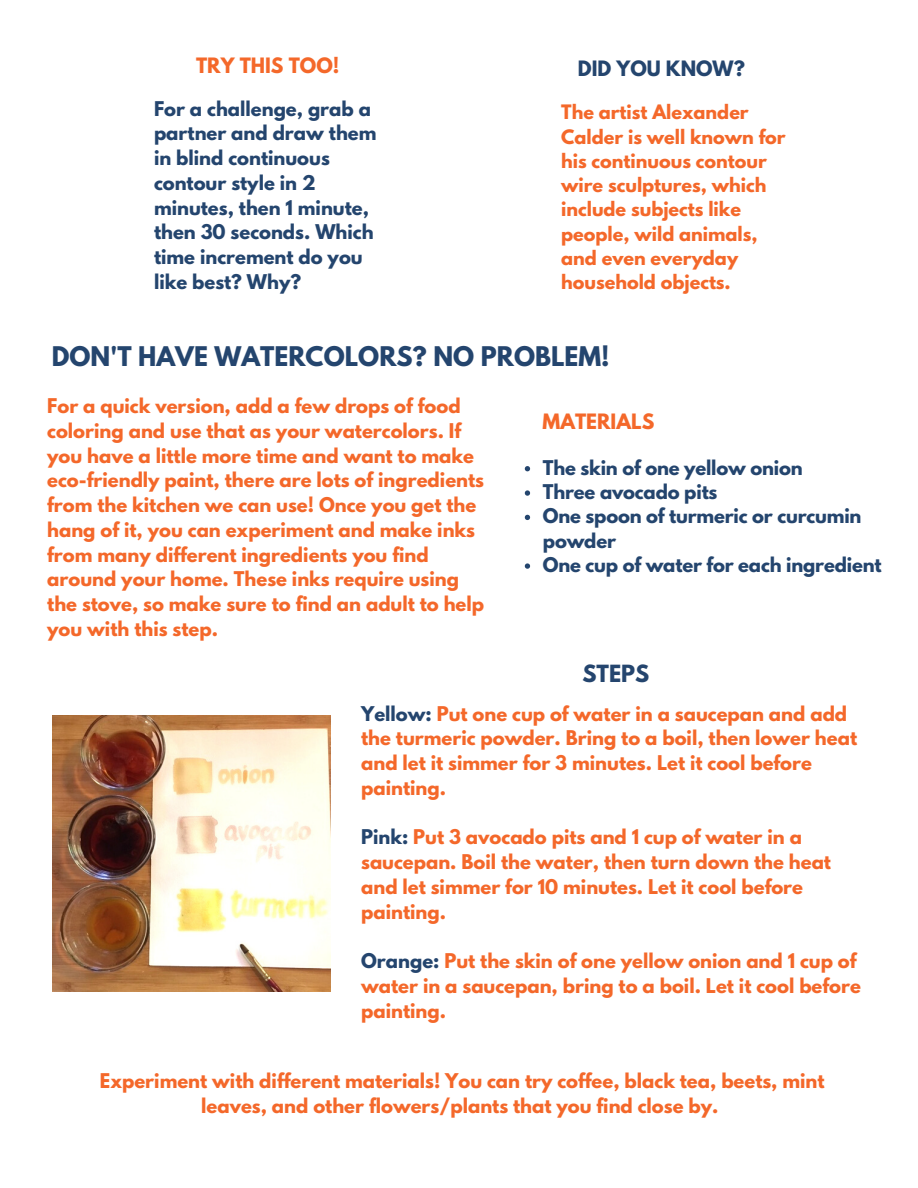
<style>
.page{position:relative;width:918px;height:1188px;background:#fff}
.page>*{position:absolute;margin:0;border:0;box-sizing:border-box;transform-origin:0 0}
.t1{font:700 24px "League Spartan";color:#24456e}
.t2{font:700 21px "League Spartan";color:#24456e}
.t3{font:700 18.75px "League Spartan";color:#f4682a}
.t4{font:700 18.75px "League Spartan";color:#24456e}
.t5{font:700 18px/24.8px "League Spartan";color:#f4682a}
.t6{font:700 18px/24.8px "League Spartan";color:#24456e}
.t7{font:700 17.7px/24.3px "League Spartan";color:#f4682a}
.s1{color:#24456e}
</style>
<div class="page">
<img style="left:53px;top:715px;width:278px;height:277px">
<svg style="left:525px;top:466px;width:5px;height:5px"></svg>
<svg style="left:525px;top:490px;width:5px;height:6px"></svg>
<svg style="left:525px;top:515px;width:5px;height:5px"></svg>
<svg style="left:525px;top:563px;width:5px;height:6px"></svg>
<p class="t3" style="left:196px;top:56px;width:145px">TRY THIS TOO!</p>
<p class="t6" style="left:154px;top:98px;width:224px">For a challenge, grab a partner and draw them in blind continuous contour style in 2 minutes, then 1 minute, then 30 seconds. Which time increment do you like best? Why?</p>
<p class="t4" style="left:578px;top:60px;width:168px">DID YOU KNOW?</p>
<p class="t7" style="left:561px;top:102px;width:226px">The artist Alexander<br>Calder is well known for his continuous contour wire sculptures, which include subjects like people, wild animals, and even everyday household objects.</p>
<h1 class="t1" style="left:52px;top:344px;width:559px">DON'T HAVE WATERCOLORS? NO PROBLEM!</h1>
<p class="t5" style="left:47px;top:396px;width:438px">For a quick version, add a few drops of food coloring and use that as your watercolors. If you have a little more time and want to make eco-friendly paint, there are lots of ingredients from the kitchen we can use! Once you get the hang of it, you can experiment and make inks from many different ingredients you find around your home. These inks require using the stove, so make sure to find an adult to help you with this step.</p>
<p class="t3" style="left:543px;top:413px;width:113px">MATERIALS</p>
<p class="t6" style="left:543px;top:457px;width:340px;line-height:24.3px">The skin of one yellow onion<br>Three avocado pits<br>One spoon of turmeric or curcumin powder<br>One cup of water for each ingredient</p>
<p class="t2" style="left:582px;top:663px;width:68px">STEPS</p>
<p class="t5" style="left:361px;top:703px;width:497px"><span class="s1">Yellow:</span> Put one cup of water in a saucepan and add the turmeric powder. Bring to a boil, then lower heat and let it simmer for 3 minutes. Let it cool before painting.</p>
<p class="t5" style="left:361px;top:827px;width:471px"><span class="s1">Pink:</span> Put 3 avocado pits and 1 cup of water in a saucepan. Boil the water, then turn down the heat and let simmer for 10 minutes. Let it cool before painting.</p>
<p class="t5" style="left:361px;top:951px;width:501px"><span class="s1">Orange:</span> Put the skin of one yellow onion and 1 cup of water in a saucepan, bring to a boil. Let it cool before painting.</p>
<p class="t5" style="left:100px;top:1071px;width:726px;text-align:center">Experiment with different materials! You can try coffee, black tea, beets, mint leaves, and other flowers/plants that you find close by.</p>
</div>
